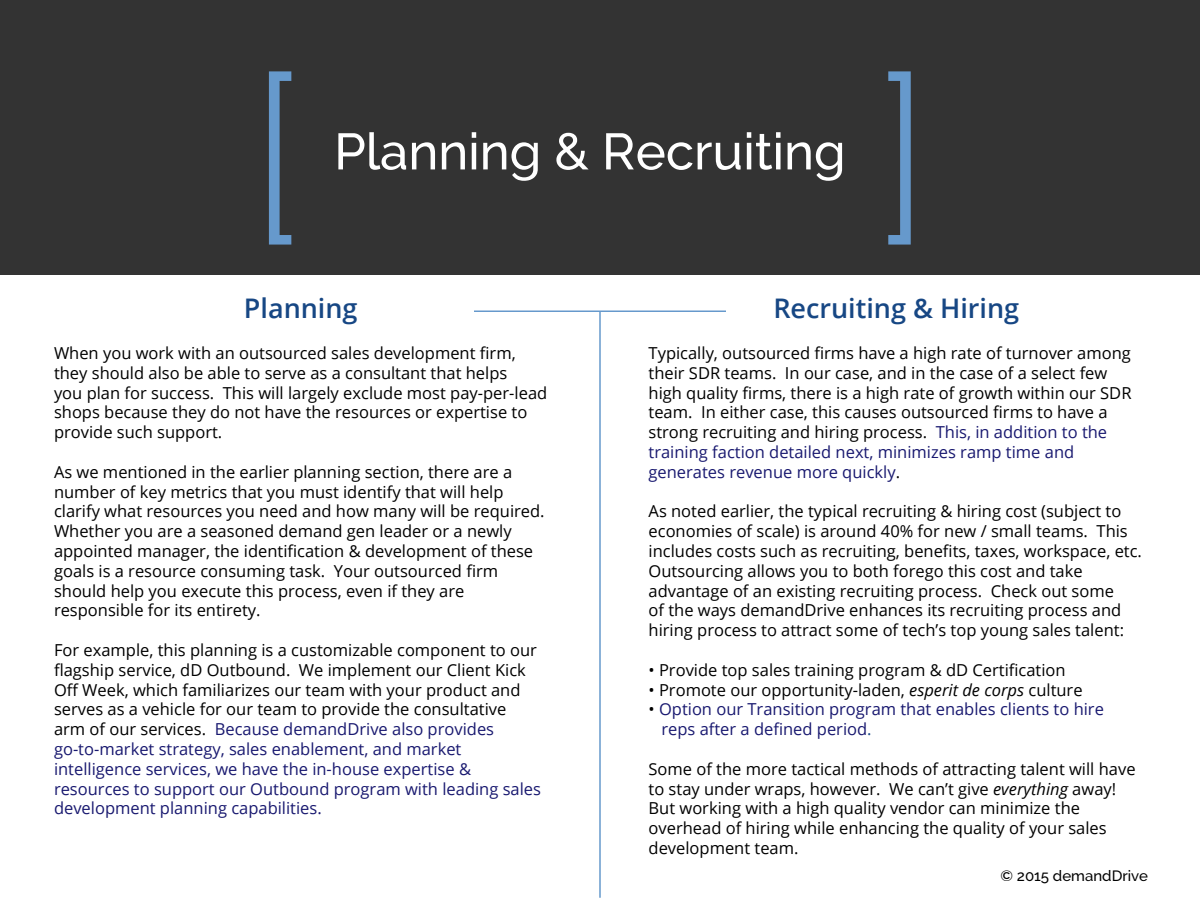
<style>
.page{position:relative;width:1200px;height:900px;background:#fff}
.page>*{position:absolute;margin:0;border:0;box-sizing:border-box;transform-origin:0 0}
.t1{font:300 222px "Raleway";color:#69c}
.t2{font:500 51px "Raleway";color:#fff}
.t3{font:600 27px "Open Sans";color:#174784}
.t4{font:16.5px/19.8px "Open Sans";color:#000}
.t5{font:16.5px/19.8px "Open Sans";color:#191970}
.t6{font:500 15px "Raleway";color:#000}
.s1{color:#191970}
.s2{font-style:italic}
.s3{color:#000}
.s4{color:#174784}
</style>
<div class="page">
<div style="left:0;top:0;width:1200px;height:274px;background:#333"></div>
<hr style="left:599px;top:312px;width:2px;height:586px;background:#69c">
<hr style="left:474px;top:310px;width:252px;height:2px;background:#69c">
<h1 class="t1" style="left:250px;top:29px;width:53px">[</h1>
<h2 class="t2" style="left:334px;top:131px;width:513px">Planning &amp; Recruiting</h2>
<h1 class="t1" style="left:878px;top:29px;width:53px">]</h1>
<h3 class="t3" style="left:244px;top:297px;width:115px">Planning</h3>
<p class="t4" style="left:54px;top:343px;width:495px">When you work with an outsourced sales development firm, they should also be able to serve as a consultant that helps<br>you plan for success. This will largely exclude most pay-per-lead shops because they do not have the resources or expertise to provide such support.</p>
<p class="t4" style="left:54px;top:462px;width:492px">As we mentioned in the earlier planning section, there are a number of key metrics that you must identify that will help clarify what resources you need and how many will be required.<br>Whether you are a seasoned demand gen leader or a newly appointed manager, the identification &amp; development of these goals is a resource consuming task. Your outsourced firm should help you execute this process, even if they are responsible for its entirety.</p>
<p class="t4" style="left:54px;top:640px;width:489px">For example, this planning is a customizable component to our flagship service, dD Outbound. We implement our Client Kick Off Week, which familiarizes our team with your product and serves as a vehicle for our team to provide the consultative arm of our services. <span class="s1">Because demandDrive also provides go-to-market strategy, sales enablement, and market intelligence services, we have the in-house expertise &amp; resources to support our Outbound program with leading sales development planning capabilities.</span></p>
<h3 class="t3" style="left:773px;top:297px;width:247px">Recruiting &amp; Hiring</h3>
<p class="t4" style="left:649px;top:343px;width:484px">Typically, outsourced firms have a high rate of turnover among their SDR teams. In our case, and in the case of a select few high quality firms, there is a high rate of growth within our SDR team. In either case, this causes outsourced firms to have a strong recruiting and hiring process. <span class="s1">This, in addition to the training faction detailed next, minimizes ramp time and generates revenue more quickly</span>.</p>
<p class="t4" style="left:649px;top:501px;width:495px">As noted earlier, the typical recruiting &amp; hiring cost (subject to economies of scale) is around 40% for new / small teams. This includes costs such as recruiting, benefits, taxes, workspace, etc.<br>Outsourcing allows you to both forego this cost and take advantage of an existing recruiting process. Check out some<br>of the ways demandDrive enhances its recruiting process and hiring process to attract some of tech’s top young sales talent:</p>
<p class="t4" style="left:649px;top:660px;width:419px">• Provide top sales training program &amp; dD Certification</p>
<p class="t4" style="left:649px;top:681px;width:436px">• Promote our opportunity-laden, <span class="s2">esperit de corps</span> culture</p>
<p class="t5" style="left:661px;top:701px;width:444px;text-indent:-13px"><span class="s3">•</span> Option our Transition program that enables clients to hire reps after a defined period<span class="s4">.</span></p>
<p class="t4" style="left:649px;top:759px;width:489px">Some of the more tactical methods of attracting talent will have to stay under wraps, however. We can’t give <span class="s2">everything</span> away!<br>But working with a high quality vendor can minimize the overhead of hiring while enhancing the quality of your sales development team.</p>
<p class="t6" style="left:1000px;top:870px;width:149px">© 2015 demandDrive</p>
</div>
